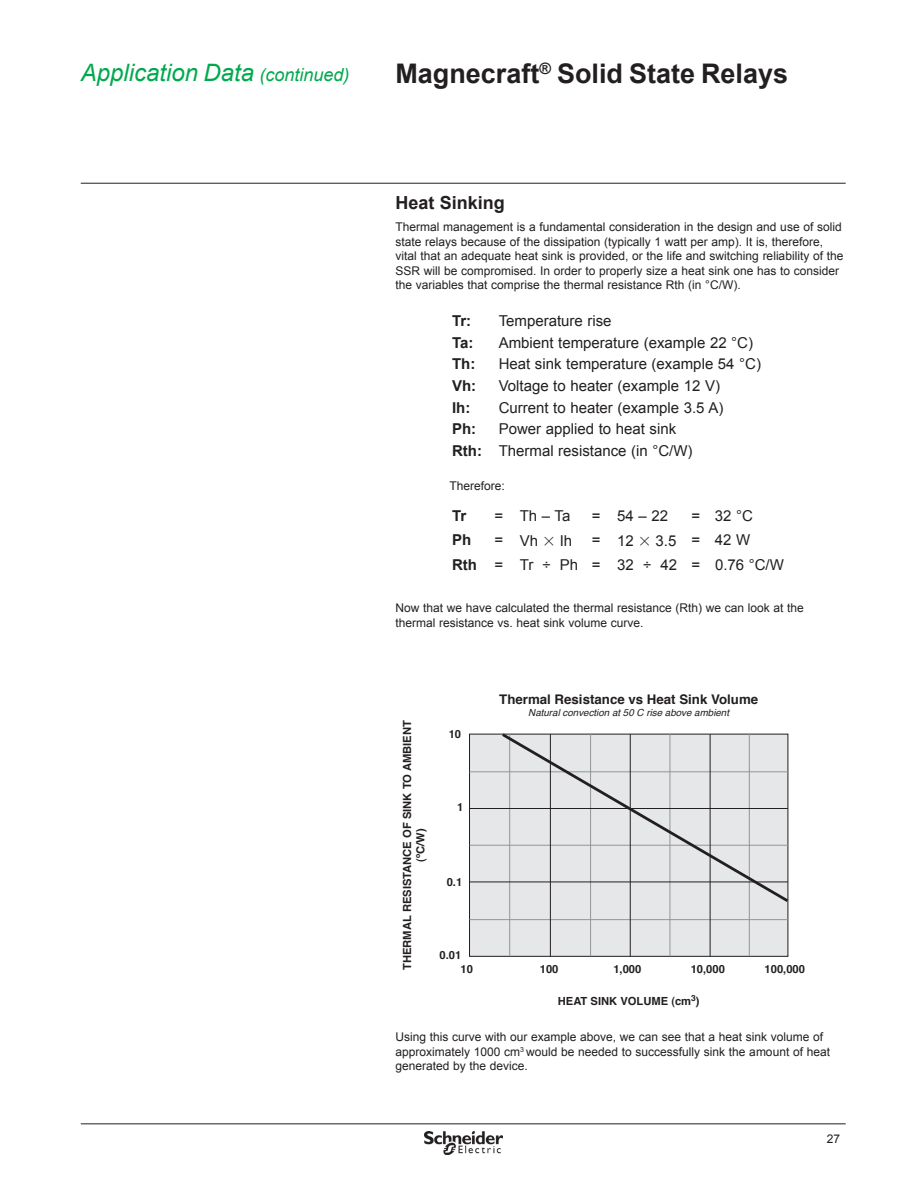
<style>
.page{position:relative;width:918px;height:1188px;background:#fff}
.page>*{position:absolute;margin:0;border:0;box-sizing:border-box;transform-origin:0 0}
.t1{font:700 27px "Arial";color:#231f20}
.t2{font:italic 24px "Arial";color:#00a94e}
.t3{font:700 18px "Arial";color:#231f20}
.t4{font:15px/21.8px "Arial";color:#231f20}
.t5{font:700 15px "Arial";color:#231f20}
.t6{font:700 13.35px "Helvetica";color:#231f20}
.t7{font:12px/14.4px "Arial";color:#231f20}
.t8{font:700 11.25px/13.5px "Helvetica";color:#231f20;text-align:center}
.t9{font:italic 9.75px "Helvetica";color:#231f20}
.s1{font-size:18px}
.s2{font-weight:700}
.s3{font-family:"Mathematical Pi One"}
</style>
<div class="page">
<hr style="left:81px;top:183px;width:765px;height:1px;background:#231f20">
<img style="left:424px;top:1131px;width:78px;height:23px">
<hr style="left:81px;top:1123px;width:765px;height:1px;background:#231f20">
<div style="left:470px;top:734px;width:318px;height:222px;background:#e6e7e9"></div>
<hr style="left:470px;top:772px;width:318px;height:1px;background:#939598">
<hr style="left:470px;top:845px;width:318px;height:1px;background:#939598">
<hr style="left:470px;top:919px;width:318px;height:1px;background:#939598">
<hr style="left:509px;top:734px;width:1px;height:222px;background:#939598">
<hr style="left:590px;top:734px;width:1px;height:222px;background:#939598">
<hr style="left:670px;top:734px;width:1px;height:222px;background:#939598">
<hr style="left:749px;top:734px;width:1px;height:222px;background:#939598">
<hr style="left:630px;top:734px;width:1px;height:222px;background:#231f20">
<hr style="left:550px;top:734px;width:1px;height:222px;background:#231f20">
<hr style="left:710px;top:734px;width:1px;height:222px;background:#231f20">
<hr style="left:470px;top:808px;width:318px;height:1px;background:#231f20">
<hr style="left:470px;top:882px;width:318px;height:1px;background:#231f20">
<svg style="left:499px;top:733px;width:290px;height:172px"></svg>
<h2 class="t2" style="left:81px;top:57px;width:270px">Application Data <span class="s1">(continued)</span></h2>
<h1 class="t1" style="left:395px;top:56px;width:394px">Magnecraft<sup>®</sup> Solid State Relays</h1>
<h3 class="t3" style="left:395px;top:191px;width:111px">Heat Sinking</h3>
<p class="t7" style="left:395px;top:220px;width:449px">Thermal management is a fundamental consideration in the design and use of solid state relays because of the dissipation (typically 1 watt per amp). It is, therefore, vital that an adequate heat sink is provided, or the life and switching reliability of the SSR will be compromised. In order to properly size a heat sink one has to consider the variables that comprise the thermal resistance Rth (in °C/W).</p>
<p class="t5" style="left:452px;top:311px;width:21px">Tr:</p>
<p class="t4" style="left:499px;top:310px;width:114px">Temperature rise</p>
<p class="t5" style="left:452px;top:332px;width:23px">Ta:</p>
<p class="t4" style="left:499px;top:332px;width:256px">Ambient temperature (example 22 °C)</p>
<p class="t5" style="left:452px;top:354px;width:25px">Th:</p>
<p class="t4" style="left:499px;top:353px;width:264px">Heat sink temperature (example 54 °C)</p>
<p class="t5" style="left:452px;top:376px;width:26px">Vh:</p>
<p class="t4" style="left:499px;top:375px;width:223px">Voltage to heater (example 12 V)</p>
<p class="t5" style="left:452px;top:398px;width:20px">Ih:</p>
<p class="t4" style="left:499px;top:397px;width:226px">Current to heater (example 3. 5 A)</p>
<p class="t5" style="left:452px;top:419px;width:26px">Ph:</p>
<p class="t4" style="left:452px;top:418px;width:242px;text-indent:47px">Power applied to heat sink<br><span class="s2">Rth:</span> Thermal resistance (in °C/W)</p>
<p class="t7" style="left:449px;top:479px;width:57px">Therefore:</p>
<p class="t5" style="left:452px;top:505px;width:16px">Tr</p>
<p class="t4" style="left:495px;top:505px;width:77px">= Th – Ta</p>
<p class="t4" style="left:592px;top:505px;width:78px">= 54 – 22</p>
<p class="t4" style="left:691px;top:505px;width:63px">= 32 °C</p>
<p class="t5" style="left:452px;top:530px;width:21px">Ph</p>
<p class="t4" style="left:495px;top:530px;width:79px">= Vh <span class="s3">3</span> Ih</p>
<p class="t4" style="left:452px;top:528px;width:333px;line-height:24.8px;text-indent:140px">= 12 <span class="s3">3</span> 3.5 = 42 W<br><span class="s2">Rth</span> = Tr ÷ Ph = 32 ÷ 42 = 0.76 °C/W</p>
<p class="t7" style="left:395px;top:601px;width:410px">Now that we have calculated the thermal resistance (Rth) we can look at the thermal resistance vs. heat sink volume curve.</p>
<p class="t8" style="left:401px;top:970px;width:251px;rotate:-90deg">THERMAL RESISTANCE OF SINK TO AMBIENT (ºC/W)</p>
<p class="t8" style="left:449px;top:727px;width:14px">10</p>
<p class="t8" style="left:457px;top:800px;width:8px">1</p>
<p class="t8" style="left:447px;top:876px;width:17px">0.1</p>
<p class="t8" style="left:440px;top:949px;width:23px">0.01</p>
<p class="t6" style="left:499px;top:688px;width:261px">Thermal Resistance vs Heat Sink Volume</p>
<p class="t9" style="left:528px;top:705px;width:202px">Natural convection at 50 C rise above ambient</p>
<p class="t8" style="left:461px;top:963px;width:14px">10</p>
<p class="t8" style="left:540px;top:963px;width:20px">100</p>
<p class="t8" style="left:613px;top:963px;width:30px">1,000</p>
<p class="t8" style="left:691px;top:963px;width:36px">10,000</p>
<p class="t8" style="left:765px;top:963px;width:42px">100,000</p>
<p class="t8" style="left:558px;top:994px;width:143px">HEAT SINK VOLUME (cm<sup>3</sup>)</p>
<p class="t7" style="left:395px;top:1030px;width:436px">Using this curve with our example above, we can see that a heat sink volume of approximately 1000 cm<sup>3</sup> would be needed to successfully sink the amount of heat generated by the device.</p>
<p class="t7" style="left:827px;top:1131px;width:15px">27</p>
</div>
